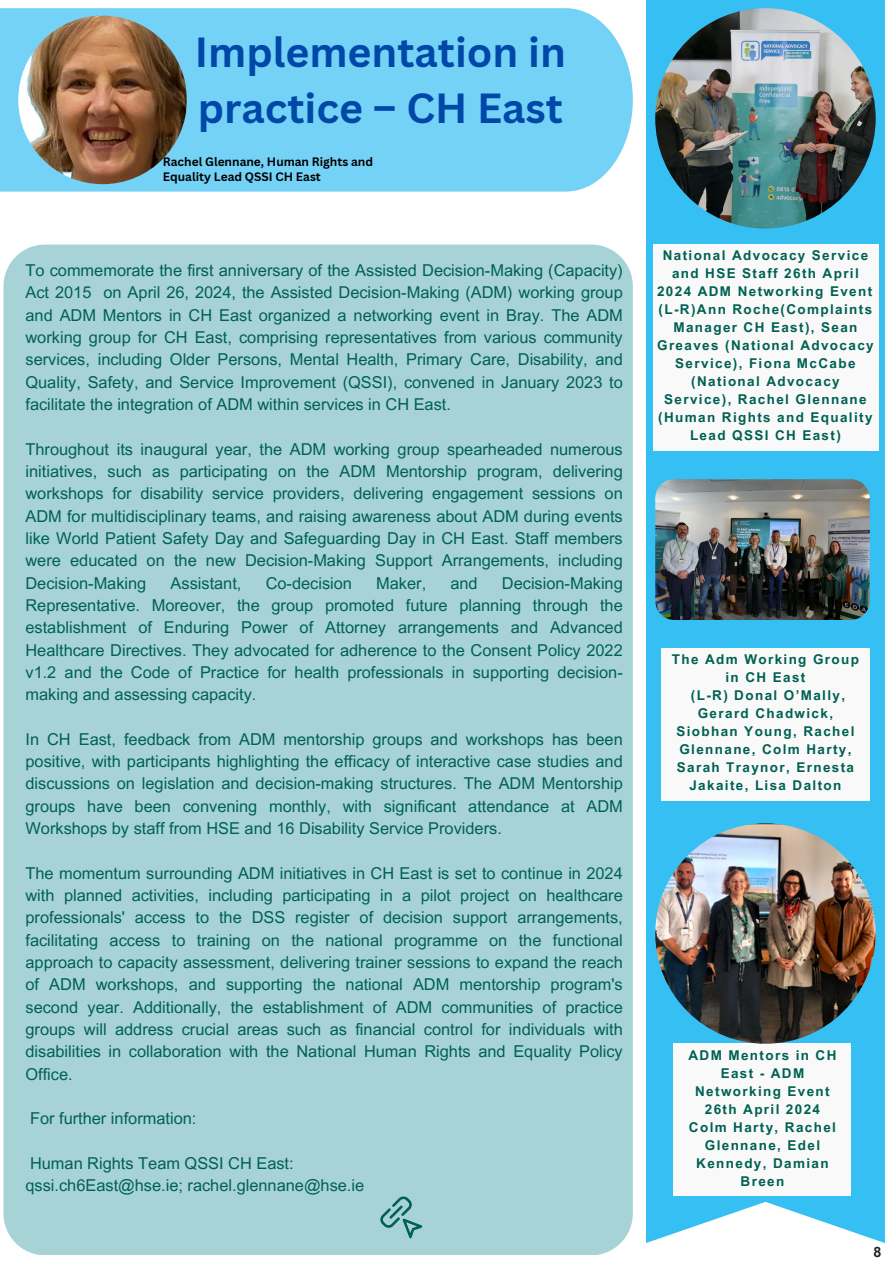
<style>
.page{position:relative;width:894px;height:1264px;background:#fff}
.page>*{position:absolute;margin:0;border:0;box-sizing:border-box;transform-origin:0 0}
.t1{font:700 40.95px/56.2px "Canva Sans";color:#0048a8}
.t2{font:16.35px/22.4px "Arial MT Pro";color:#006152;text-align:justify}
.t3{font:700 14.25px "Arial MT Pro";color:#231f20}
.t4{font:700 13.5px/18px "Arial MT Pro";letter-spacing:.1em;color:#006152;text-align:center}
.t5{font:700 11.85px/15.9px "Canva Sans";color:#000}
</style>
<div class="page">
<svg style="left:646px;top:0;width:238px;height:1242px;background:#44c2f1"></svg>
<img style="left:655px;top:8px;width:220px;height:220px;border-radius:50%">
<div style="left:3px;top:244px;width:629px;height:1010px;background:#a7d3d7;border-radius:42px"></div>
<div style="left:661px;top:648px;width:208px;height:152px;background:#f9f9f9"></div>
<div style="left:673px;top:1043px;width:178px;height:152px;background:#f9f9f9"></div>
<div style="left:652px;top:244px;width:225px;height:206px;background:#f9f9f9"></div>
<img style="left:655px;top:479px;width:214px;height:141px;border-radius:19px">
<img style="left:655px;top:823px;width:220px;height:220px;border-radius:50%">
<svg style="left:380px;top:1196px;width:42px;height:42px"></svg>
<div style="left:0;top:8px;width:632px;height:183px;background:#73d2f6"></div>
<img style="left:18px;top:16px;width:169px;height:168px;border-radius:50%">
<h3 class="t1" style="left:195px;top:23px;width:372px">Implementation in practice – CH East</h3>
<h3 class="t5" style="left:163px;top:153px;width:212px">Rachel Glennane, Human Rights and<br>Equality Lead QSSI CH East</h3>
<h1 class="t2" style="left:25px;top:261px;width:598px">To commemorate the first anniversary of the Assisted Decision-Making (Capacity)<br>Act 2015 on April 26, 2024, the Assisted Decision-Making (ADM) working group and ADM Mentors in CH East organized a networking event in Bray. The ADM working group for CH East, comprising representatives from various community services, including Older Persons, Mental Health, Primary Care, Disability, and Quality, Safety, and Service Improvement (QSSI), convened in January 2023 to facilitate the integration of ADM within services in CH East.</h1>
<p class="t2" style="left:25px;top:440px;width:598px">Throughout its inaugural year, the ADM working group spearheaded numerous initiatives, such as participating on the ADM Mentorship program, delivering workshops for disability service providers, delivering engagement sessions on ADM for multidisciplinary teams, and raising awareness about ADM during events like World Patient Safety Day and Safeguarding Day in CH East. Staff members were educated on the new Decision-Making Support Arrangements, including Decision-Making</p>
<p class="t2" style="left:170px;top:573px;width:72px">Assistant,</p>
<p class="t2" style="left:265px;top:573px;width:88px">Co-decision</p>
<p class="t2" style="left:376px;top:573px;width:51px">Maker,</p>
<p class="t2" style="left:450px;top:573px;width:29px">and</p>
<p class="t2" style="left:25px;top:573px;width:598px;text-indent:476px">Decision-Making Representative. Moreover, the group promoted future planning through the establishment of Enduring Power of Attorney arrangements and Advanced Healthcare Directives. They advocated for adherence to the Consent Policy 2022 v1.2 and the Code of Practice for health professionals in supporting decision&shy;making and assessing capacity.</p>
<h2 class="t2" style="left:25px;top:730px;width:598px">In CH East, feedback from ADM mentorship groups and workshops has been positive, with participants highlighting the efficacy of interactive case studies and discussions on legislation and decision-making structures. The ADM Mentorship groups have been convening monthly, with significant attendance at ADM Workshops by staff from HSE and 16 Disability Service Providers.</h2>
<h2 class="t2" style="left:25px;top:863px;width:598px">The momentum surrounding ADM initiatives in CH East is set to continue in 2024 with planned activities, including participating in a pilot project on healthcare professionals' access to the DSS register of decision support arrangements, facilitating access to training on the national programme on the functional approach to capacity assessment, delivering trainer sessions to expand the reach of ADM workshops, and supporting the national ADM mentorship program's second year. Additionally, the establishment of ADM communities of practice groups will address crucial areas such as financial control for individuals with disabilities in collaboration with the National Human Rights and Equality Policy Office.</h2>
<h2 class="t2" style="left:30px;top:1109px;width:168px">For further information:</h2>
<h2 class="t2" style="left:25px;top:1153px;width:340px">Human Rights Team QSSI CH East: qssi.ch6East@hse.ie; rachel.glennane@hse.ie</h2>
<p class="t4" style="left:657px;top:248px;width:218px">National Advocacy Service and HSE Staff 26th April<br>2024 ADM Networking Event (L-R)Ann Roche(Complaints<br>Manager CH East), Sean<br>Greaves (National Advocacy<br>Service), Fiona McCabe (National Advocacy<br>Service), Rachel Glennane (Human Rights and Equality<br>Lead QSSI CH East)</p>
<h2 class="t4" style="left:671px;top:652px;width:189px">The Adm Working Group in CH East<br>(L-R) Donal O’Mally,<br>Gerard Chadwick,<br>Siobhan Young, Rachel<br>Glennane, Colm Harty,<br>Sarah Traynor, Ernesta<br>Jakaite, Lisa Dalton</h2>
<h2 class="t4" style="left:688px;top:1047px;width:149px">ADM Mentors in CH<br>East - ADM<br>Networking Event<br>26th April 2024<br>Colm Harty, Rachel<br>Glennane, Edel<br>Kennedy, Damian<br>Breen</h2>
<p class="t3" style="left:873px;top:1246px;width:9px">8</p>
</div>
